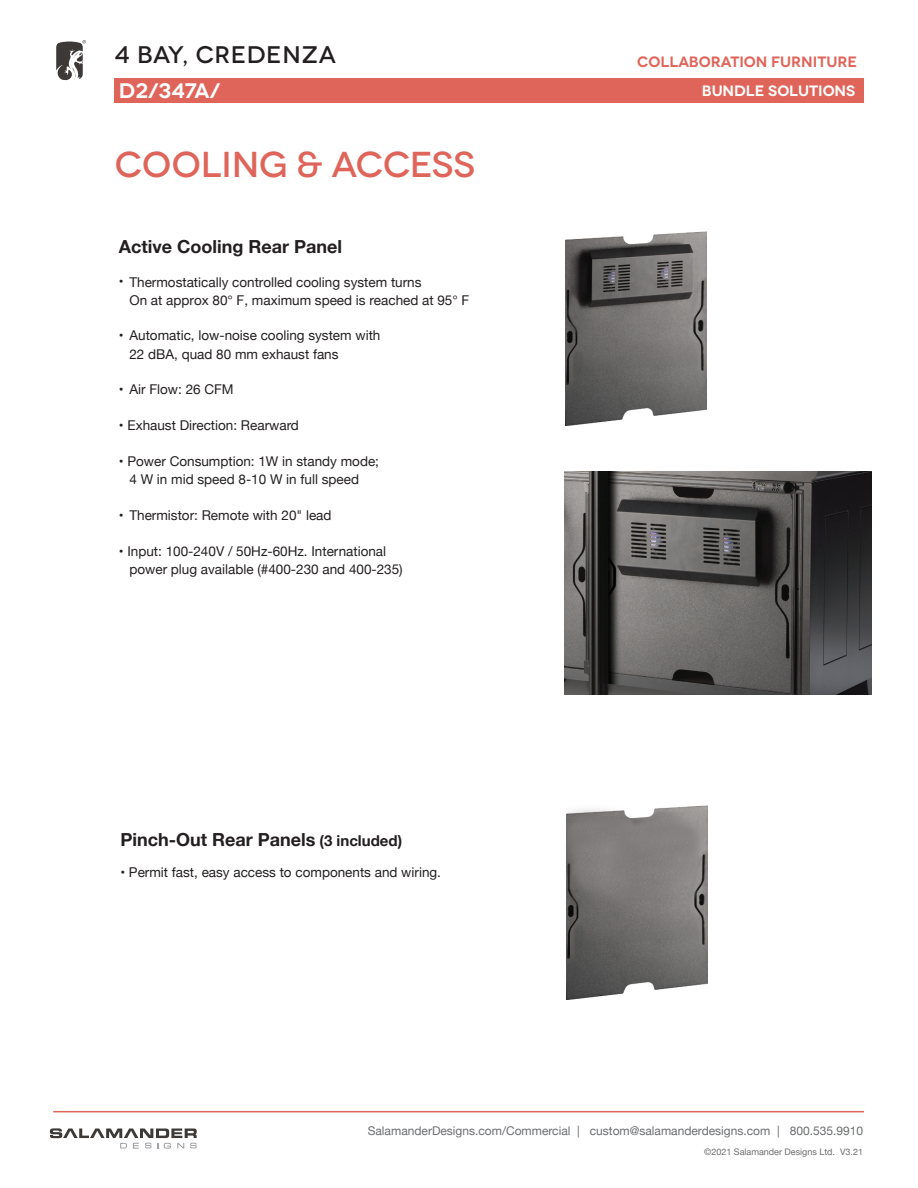
<style>
.page{position:relative;width:918px;height:1188px;background:#fff}
.page>*{position:absolute;margin:0;border:0;box-sizing:border-box;transform-origin:0 0}
.t1{font:500 36px "Novecentowide";color:#df655a}
.t2{font:500 24px "Novecentowide";letter-spacing:.02em;color:#231f20}
.t3{font:600 21px "Novecentowide";letter-spacing:-.005em;color:#fff}
.t4{font:700 18px "Helvetica Neue";color:#231f20}
.t5{font:600 15px "Novecentowide";color:#df655a}
.t6{font:600 15px "Novecentowide";color:#fff}
.t7{font:13.5px/18px "Helvetica Neue";color:#231f20}
.t8{font:12px "Helvetica Neue";color:#6c6d70}
.t9{font:9px "Helvetica Neue";color:#6c6d70}
.s1{font-size:15px}
</style>
<div class="page">
<svg style="left:50px;top:1128px;width:147px;height:21px"></svg>
<hr style="left:53px;top:1111px;width:811px;height:1px;background:#df655a">
<div style="left:114px;top:78px;width:750px;height:24px;background:#df655a"></div>
<svg style="left:56px;top:40px;width:30px;height:40px"></svg>
<img style="left:565px;top:232px;width:142px;height:194px">
<img style="left:566px;top:805px;width:142px;height:195px">
<img style="left:564px;top:471px;width:307px;height:224px">
<p class="t2" style="left:114px;top:40px;width:223px">4 BAY, CREDENZA</p>
<p class="t5" style="left:637px;top:52px;width:221px">COLLABORATION FURNITURE</p>
<p class="t3" style="left:119px;top:78px;width:103px">D2/347A/</p>
<p class="t6" style="left:702px;top:81px;width:155px">BUNDLE SOLUTIONS</p>
<p class="t1" style="left:115px;top:142px;width:362px">COOLING &amp; ACCESS</p>
<p class="t4" style="left:119px;top:233px;width:225px">Active Cooling Rear Panel</p>
<p class="t7" style="left:119px;top:274px;width:304px">• Thermostatically controlled cooling system turns</p>
<p class="t7" style="left:129px;top:292px;width:341px">On at approx 80° F, maximum speed is reached at 95° F</p>
<p class="t7" style="left:119px;top:327px;width:263px">• Automatic, low-noise cooling system with</p>
<p class="t7" style="left:129px;top:346px;width:211px">22 dBA, quad 80 mm exhaust fans</p>
<p class="t7" style="left:119px;top:381px;width:116px">• Air Flow: 26 CFM</p>
<p class="t7" style="left:119px;top:417px;width:181px">• Exhaust Direction: Rearward</p>
<p class="t7" style="left:129px;top:453px;width:251px;text-indent:-11px">• Power Consumption: 1W in standy mode;<br>4 W in mid speed 8-10 W in full speed</p>
<p class="t7" style="left:119px;top:507px;width:214px">• Thermistor: Remote with 20" lead</p>
<p class="t7" style="left:129px;top:543px;width:275px;text-indent:-11px">• Input: 100-240V / 50Hz-60Hz. International power plug available (#400-230 and 400-235)</p>
<p class="t4" style="left:120px;top:825px;width:283px">Pinch-Out Rear Panels <span class="s1">(3 included)</span></p>
<p class="t7" style="left:120px;top:864px;width:322px">• Permit fast, easy access to components and wiring.</p>
<p class="t8" style="left:368px;top:1123px;width:497px">SalamanderDesigns.com/Commercial | custom@salamanderdesigns.com | 800.535.9910</p>
<p class="t9" style="left:704px;top:1145px;width:160px">©2021 Salamander Designs Ltd. V3.21</p>
</div>
